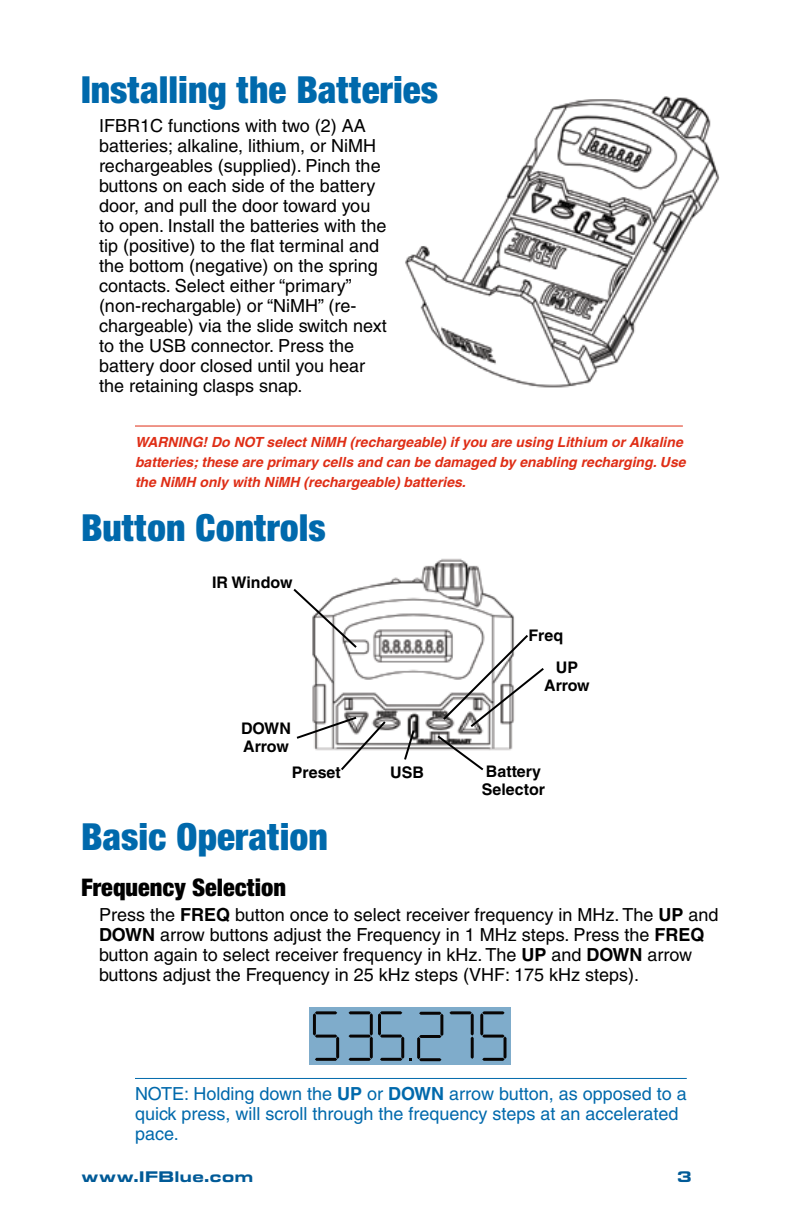
<style>
.page{position:relative;width:792px;height:1224px;background:#fff}
.page>*{position:absolute;margin:0;border:0;box-sizing:border-box;transform-origin:0 0}
.t1{font:900 condensed 40px "Sans";color:#0069ac}
.t2{font:900 condensed 26px "Sans";color:#000}
.t3{font:18px/20px "Helvetica";color:#000}
.t4{font:18px/20px "Helvetica";color:#0069ac}
.t5{font:700 16px/18px "Helvetica";color:#000}
.t6{font:900 16px "Eurostile Extended";color:#005a97}
.t7{font:italic 700 14px/20px "Helvetica";color:#df2e16}
.s1{font-weight:700}
</style>
<div class="page">
<img style="left:405px;top:96px;width:315px;height:292px">
<hr style="left:135px;top:1078px;width:552px;height:1px;background:#0069ac">
<div style="left:309px;top:1007px;width:202px;height:58px;background:#7faccb"></div>
<svg style="left:449px;top:1011px;width:25px;height:48px"></svg>
<svg style="left:313px;top:1011px;width:26px;height:50px"></svg>
<svg style="left:480px;top:1011px;width:27px;height:50px"></svg>
<svg style="left:349px;top:1011px;width:94px;height:50px"></svg>
<hr style="left:135px;top:426px;width:548px;height:1px;background:#df2e16">
<img style="left:312px;top:558px;width:203px;height:193px">
<svg style="left:293px;top:587px;width:66px;height:63px"></svg>
<svg style="left:296px;top:715px;width:92px;height:55px"></svg>
<svg style="left:403px;top:728px;width:13px;height:32px"></svg>
<svg style="left:435px;top:633px;width:109px;height:138px"></svg>
<h1 class="t1" style="left:81px;top:65px;width:359px">Installing the Batteries</h1>
<p class="t3" style="left:99px;top:116px;width:289px">IFBR1C functions with two (2) AA batteries; alkaline, lithium, or NiMH rechargeables (supplied). Pinch the buttons on each side of the battery door, and pull the door toward you to open. Install the batteries with the tip (positive) to the flat terminal and the bottom (negative) on the spring contacts. Select either “primary” (non-rechargable) or “NiMH” (re&shy;chargeable) via the slide switch next to the USB connector. Press the battery door closed until you hear the retaining clasps snap.</p>
<p class="t7" style="left:135px;top:432px;width:552px">WARNING! Do NOT select NiMH (rechargeable) if you are using Lithium or Alkaline batteries; these are primary cells and can be damaged by enabling recharging. Use the NiMH only with NiMH (rechargeable) batteries.</p>
<h1 class="t1" style="left:81px;top:504px;width:246px">Button Controls</h1>
<p class="t5" style="left:212px;top:573px;width:82px">IR Window</p>
<p class="t5" style="left:241px;top:720px;width:51px">DOWN<br>Arrow</p>
<p class="t5" style="left:528px;top:626px;width:36px">Freq</p>
<p class="t5" style="left:544px;top:658px;width:47px;text-align:center">UP<br>Arrow</p>
<p class="t5" style="left:292px;top:763px;width:50px">Preset</p>
<p class="t5" style="left:390px;top:763px;width:35px">USB</p>
<p class="t5" style="left:482px;top:763px;width:65px">Battery<br>Selector</p>
<h1 class="t1" style="left:81px;top:812px;width:248px">Basic Operation</h1>
<h2 class="t2" style="left:81px;top:871px;width:207px">Frequency Selection</h2>
<p class="t3" style="left:99px;top:905px;width:621px">Press the <span class="s1">FREQ</span> button once to select receiver frequency in MHz. The <span class="s1">UP</span> and <span class="s1">DOWN</span> arrow buttons adjust the Frequency in 1 MHz steps. Press the <span class="s1">FREQ </span>button again to select receiver frequency in kHz. The <span class="s1">UP</span> and <span class="s1">DOWN</span> arrow buttons adjust the Frequency in 25 kHz steps (VHF: 175 kHz steps).</p>
<p class="t4" style="left:135px;top:1083px;width:553px">NOTE: Holding down the <span class="s1">UP</span> or <span class="s1">DOWN</span> arrow button, as opposed to a quick press, will scroll through the frequency steps at an accelerated pace.</p>
<p class="t6" style="left:81px;top:1168px;width:174px">www.IFBlue.com</p>
<p class="t6" style="left:677px;top:1168px;width:17px">3</p>
</div>
